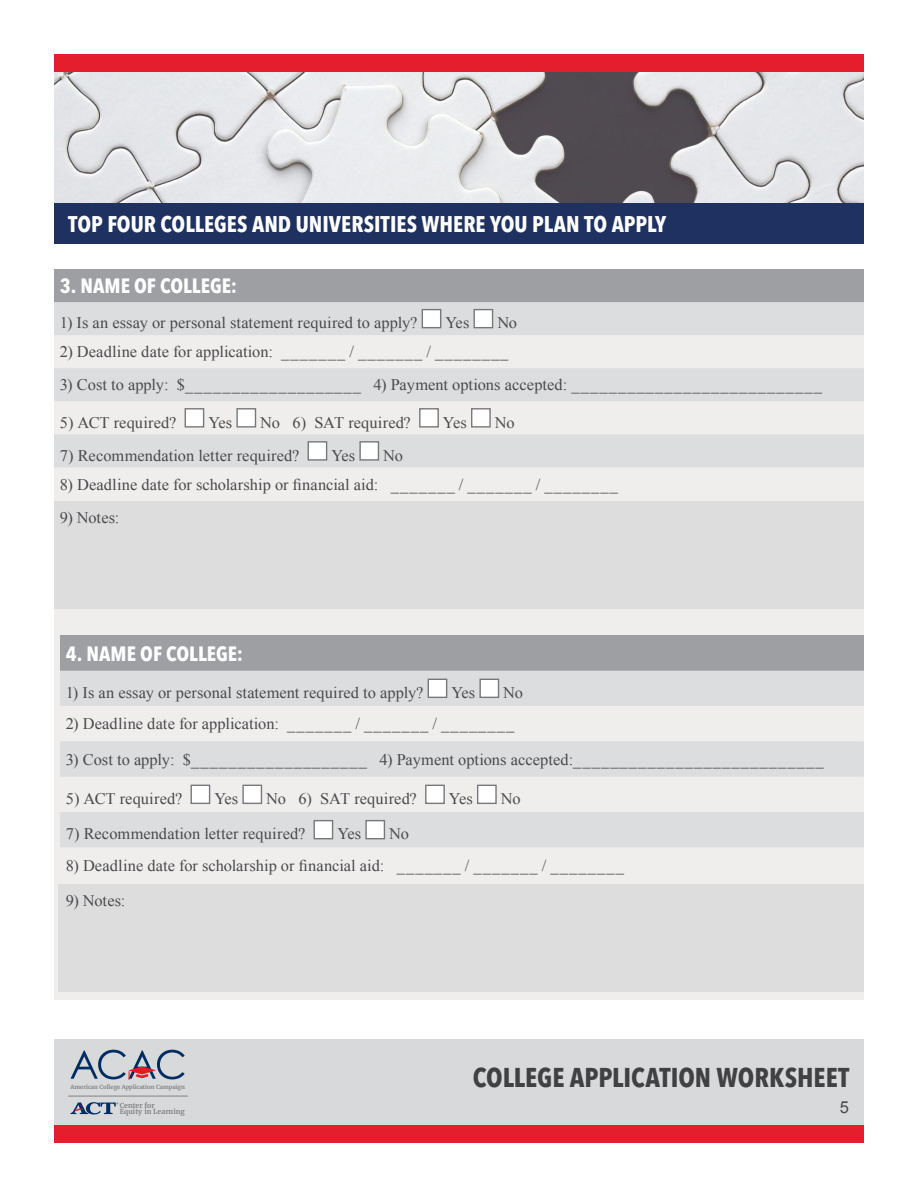
<style>
.page{position:relative;width:918px;height:1188px;background:#fff}
.page>*{position:absolute;margin:0;border:0;box-sizing:border-box;transform-origin:0 0}
.t1{font:700 condensed 27px "Avenir Next LT Pro";color:#414042}
.t2{font:700 condensed 22.5px "Avenir Next LT Pro";color:#fff}
.t3{font:700 condensed 20.55px "Avenir Next LT Pro";color:#fff}
.t4{font:16.5px "Arial";color:#4a4a4d}
.t5{font:16.2px "Times New Roman";letter-spacing:.005em;color:#4a4a4d}
.t6{font:700 6.9px/6.3px "Merriweather";color:#808284}
.t7{font:700 5.7px "Merriweather";color:#808284}
</style>
<div class="page">
<div style="left:54px;top:1040px;width:810px;height:94px;background:#d7d9da"></div>
<div style="left:54px;top:1125px;width:810px;height:18px;background:#e41e2c"></div>
<svg style="left:71px;top:1102px;width:47px;height:13px"></svg>
<hr style="left:68px;top:1096px;width:120px;height:1px;background:#808284">
<svg style="left:70px;top:1050px;width:115px;height:30px"></svg>
<div style="left:54px;top:294px;width:810px;height:706px;background:#efeeed"></div>
<div style="left:54px;top:501px;width:810px;height:108px;background:#ddddde"></div>
<div style="left:58px;top:884px;width:806px;height:108px;background:#ddddde"></div>
<img style="left:54px;top:71px;width:810px;height:132px">
<div style="left:54px;top:54px;width:810px;height:17px;background:#e41e2d"></div>
<div style="left:54px;top:269px;width:810px;height:33px;background:#9d9fa2"></div>
<svg style="left:54px;top:302px;width:810px;height:165px;fill:#dcddde"></svg>
<div style="left:422px;top:309px;width:19px;height:19px;background:#fff;border:1px solid #77787b"></div>
<div style="left:474px;top:309px;width:19px;height:19px;background:#fff;border:1px solid #77787b"></div>
<div style="left:185px;top:408px;width:19px;height:20px;background:#fff;border:1px solid #77787b"></div>
<div style="left:236px;top:408px;width:20px;height:20px;background:#fff;border:1px solid #77787b"></div>
<div style="left:419px;top:408px;width:20px;height:20px;background:#fff;border:1px solid #77787b"></div>
<div style="left:471px;top:408px;width:20px;height:20px;background:#fff;border:1px solid #77787b"></div>
<div style="left:308px;top:441px;width:19px;height:20px;background:#fff;border:1px solid #77787b"></div>
<div style="left:359px;top:441px;width:20px;height:20px;background:#fff;border:1px solid #77787b"></div>
<div style="left:60px;top:635px;width:804px;height:36px;background:#9d9fa2"></div>
<svg style="left:60px;top:671px;width:804px;height:176px;fill:#dcddde"></svg>
<div style="left:428px;top:679px;width:19px;height:19px;background:#fff;border:1px solid #77787b"></div>
<div style="left:479px;top:679px;width:20px;height:19px;background:#fff;border:1px solid #77787b"></div>
<div style="left:191px;top:785px;width:19px;height:19px;background:#fff;border:1px solid #77787b"></div>
<div style="left:242px;top:785px;width:20px;height:19px;background:#fff;border:1px solid #77787b"></div>
<div style="left:425px;top:785px;width:20px;height:19px;background:#fff;border:1px solid #77787b"></div>
<div style="left:477px;top:785px;width:20px;height:19px;background:#fff;border:1px solid #77787b"></div>
<div style="left:314px;top:820px;width:19px;height:19px;background:#fff;border:1px solid #77787b"></div>
<div style="left:365px;top:820px;width:20px;height:19px;background:#fff;border:1px solid #77787b"></div>
<div style="left:54px;top:203px;width:810px;height:41px;background:#1e3160"></div>
<h2 class="t2" style="left:68px;top:210px;width:600px">TOP FOUR COLLEGES AND UNIVERSITIES WHERE YOU PLAN TO APPLY</h2>
<p class="t3" style="left:60px;top:274px;width:179px">3. NAME OF COLLEGE:</p>
<p class="t5" style="left:60px;top:312px;width:359px">1) Is an essay or personal statement required to apply?</p>
<p class="t5" style="left:445px;top:312px;width:25px">Yes</p>
<p class="t5" style="left:497px;top:312px;width:21px">No</p>
<p class="t5" style="left:60px;top:341px;width:450px">2) Deadline date for application: _______ / _______ / ________</p>
<p class="t5" style="left:60px;top:374px;width:763px">3) Cost to apply: $___________________ 4) Payment options accepted: ___________________________</p>
<p class="t5" style="left:60px;top:411px;width:118px">5) ACT required?</p>
<p class="t5" style="left:208px;top:411px;width:25px">Yes</p>
<p class="t5" style="left:260px;top:411px;width:152px">No 6) SAT required?</p>
<p class="t5" style="left:443px;top:411px;width:25px">Yes</p>
<p class="t5" style="left:495px;top:411px;width:21px">No</p>
<p class="t5" style="left:60px;top:444px;width:241px">7) Recommendation letter required?</p>
<p class="t5" style="left:331px;top:444px;width:25px">Yes</p>
<p class="t5" style="left:383px;top:444px;width:21px">No</p>
<p class="t5" style="left:60px;top:473px;width:560px">8) Deadline date for scholarship or financial aid: _______ / _______ / ________</p>
<p class="t5" style="left:60px;top:506px;width:61px">9) Notes:</p>
<p class="t3" style="left:66px;top:641px;width:179px">4. NAME OF COLLEGE:</p>
<p class="t5" style="left:66px;top:682px;width:359px">1) Is an essay or personal statement required to apply?</p>
<p class="t5" style="left:451px;top:682px;width:25px">Yes</p>
<p class="t5" style="left:503px;top:682px;width:21px">No</p>
<p class="t5" style="left:66px;top:713px;width:450px">2) Deadline date for application: _______ / _______ / ________</p>
<p class="t5" style="left:66px;top:748px;width:759px">3) Cost to apply: $___________________ 4) Payment options accepted:___________________________</p>
<p class="t5" style="left:66px;top:788px;width:118px">5) ACT required?</p>
<p class="t5" style="left:214px;top:788px;width:25px">Yes</p>
<p class="t5" style="left:266px;top:788px;width:152px">No 6) SAT required?</p>
<p class="t5" style="left:449px;top:788px;width:25px">Yes</p>
<p class="t5" style="left:501px;top:788px;width:21px">No</p>
<p class="t5" style="left:66px;top:823px;width:241px">7) Recommendation letter required?</p>
<p class="t5" style="left:337px;top:823px;width:25px">Yes</p>
<p class="t5" style="left:389px;top:823px;width:21px">No</p>
<p class="t5" style="left:66px;top:854px;width:560px">8) Deadline date for scholarship or financial aid: _______ / _______ / ________</p>
<p class="t5" style="left:66px;top:890px;width:61px">9) Notes:</p>
<p class="t7" style="left:71px;top:1083px;width:116px">American College Application Campaign</p>
<p class="t6" style="left:120px;top:1102px;width:66px">Center for<br>Equity in Learning</p>
<h1 class="t1" style="left:473px;top:1061px;width:378px">COLLEGE APPLICATION WORKSHEET</h1>
<p class="t4" style="left:840px;top:1097px;width:11px">5</p>
</div>
